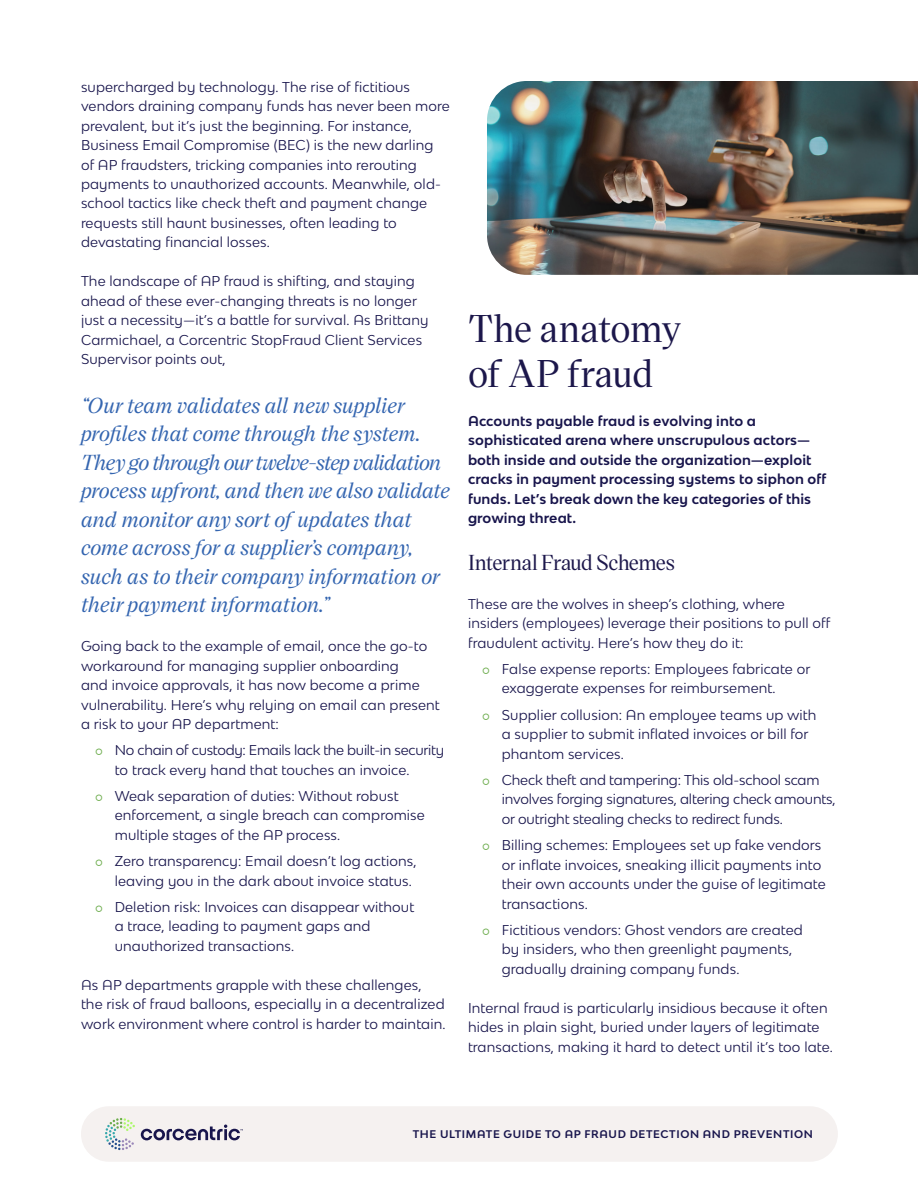
<style>
.page{position:relative;width:918px;height:1188px;background:#fff}
.page>*{position:absolute;margin:0;border:0;box-sizing:border-box;transform-origin:0 0}
.t1{font:500 37.5px/45px "Victor Serif 50";letter-spacing:-.015em;color:#1c174b}
.t2{font:italic 500 21px/28.5px "Victor Serif 55";letter-spacing:-.015em;color:#3465b0}
.t3{font:500 21px "Victor Serif 50";letter-spacing:-.035em;color:#1c174b}
.t4{font:13.5px/19.5px "Bw Modelica SS01";letter-spacing:.01em;color:#18154c}
.t5{font:700 13.5px/19.5px "Bw Modelica SS01";letter-spacing:.01em;color:#18154c}
.t6{font:13.5px/19.5px "Bw Modelica SS01";letter-spacing:-.01em;color:#18154c}
.t7{font:13.5px/19.5px "Bw Modelica SS01";letter-spacing:-.02em;color:#18154c}
.t8{font:700 10.5px "Bw Modelica SS01";letter-spacing:.06em;color:#18154c}
.s1{color:#6cac4c}
</style>
<div class="page">
<div style="left:81px;top:1106px;width:757px;height:56px;background:#f5f1f0;border-radius:28px"></div>
<svg style="left:141px;top:1125px;width:102px;height:15px"></svg>
<svg style="left:105px;top:1118px;width:30px;height:32px"></svg>
<img style="left:487px;top:81px;width:431px;height:194px">
<p class="t4" style="left:81px;top:76px;width:370px">supercharged by technology. The rise of fictitious vendors draining company funds has never been more prevalent, but it’s just the beginning. For instance, Business Email Compromise (BEC) is the new darling of AP fraudsters, tricking companies into rerouting payments to unauthorized accounts. Meanwhile, old&shy;school tactics like check theft and payment change requests still haunt businesses, often leading to devastating financial losses.</p>
<p class="t4" style="left:81px;top:271px;width:349px">The landscape of AP fraud is shifting, and staying ahead of these ever-changing threats is no longer just a necessity—it’s a battle for survival. As Brittany Carmichael, a Corcentric StopFraud Client Services Supervisor points out,</p>
<p class="t2" style="left:81px;top:390px;width:370px">“Our team validates all new supplier profiles that come through the system.<br>They go through our twelve-step validation process upfront, and then we also validate and monitor any sort of updates that come across for a supplier’s company, such as to their company information or their payment information.”</p>
<p class="t4" style="left:81px;top:636px;width:360px">Going back to the example of email, once the go-to workaround for managing supplier onboarding<br>and invoice approvals, it has now become a prime vulnerability. Here’s why relying on email can present a risk to your AP department:</p>
<p class="t7" style="left:115px;top:740px;width:331px;text-indent:-20px"><span class="s1">⚪</span> No chain of custody: Emails lack the built-in security to track every hand that touches an invoice.</p>
<p class="t4" style="left:115px;top:786px;width:312px;text-indent:-20px"><span class="s1">⚪</span> Weak separation of duties: Without robust enforcement, a single breach can compromise multiple stages of the AP process.</p>
<p class="t4" style="left:115px;top:851px;width:303px;text-indent:-20px"><span class="s1">⚪</span> Zero transparency: Email doesn’t log actions, leaving you in the dark about invoice status.</p>
<p class="t4" style="left:115px;top:897px;width:301px;text-indent:-20px"><span class="s1">⚪</span> Deletion risk: Invoices can disappear without a trace, leading to payment gaps and unauthorized transactions.</p>
<p class="t4" style="left:81px;top:975px;width:366px">As AP departments grapple with these challenges, the risk of fraud balloons, especially in a decentralized work environment where control is harder to maintain.</p>
<h1 class="t1" style="left:468px;top:304px;width:215px">The anatomy of AP fraud</h1>
<p class="t5" style="left:468px;top:411px;width:360px">Accounts payable fraud is evolving into a sophisticated arena where unscrupulous actors— both inside and outside the organization—exploit cracks in payment processing systems to siphon off funds. Let’s break down the key categories of this growing threat.</p>
<h2 class="t3" style="left:468px;top:548px;width:208px">Internal Fraud Schemes</h2>
<p class="t4" style="left:468px;top:594px;width:364px">These are the wolves in sheep’s clothing, where insiders (employees) leverage their positions to pull off fraudulent activity. Here’s how they do it:</p>
<p class="t4" style="left:502px;top:659px;width:310px;text-indent:-20px"><span class="s1">⚪</span> False expense reports: Employees fabricate or exaggerate expenses for reimbursement.</p>
<p class="t4" style="left:502px;top:704px;width:316px;text-indent:-20px"><span class="s1">⚪</span> Supplier collusion: An employee teams up with a supplier to submit inflated invoices or bill for phantom services.</p>
<p class="t6" style="left:502px;top:770px;width:335px;text-indent:-20px"><span class="s1">⚪</span> Check theft and tampering: This old-school scam involves forging signatures, altering check amounts, or outright stealing checks to redirect funds.</p>
<p class="t4" style="left:502px;top:835px;width:326px;text-indent:-20px"><span class="s1">⚪</span> Billing schemes: Employees set up fake vendors or inflate invoices, sneaking illicit payments into their own accounts under the guise of legitimate transactions.</p>
<p class="t4" style="left:502px;top:920px;width:303px;text-indent:-20px"><span class="s1">⚪</span> Fictitious vendors: Ghost vendors are created by insiders, who then greenlight payments, gradually draining company funds.</p>
<p class="t4" style="left:468px;top:998px;width:366px">Internal fraud is particularly insidious because it often hides in plain sight, buried under layers of legitimate transactions, making it hard to detect until it’s too late.</p>
<p class="t8" style="left:413px;top:1127px;width:402px">THE ULTIMATE GUIDE TO AP FRAUD DETECTION AND PREVENTION</p>
</div>
